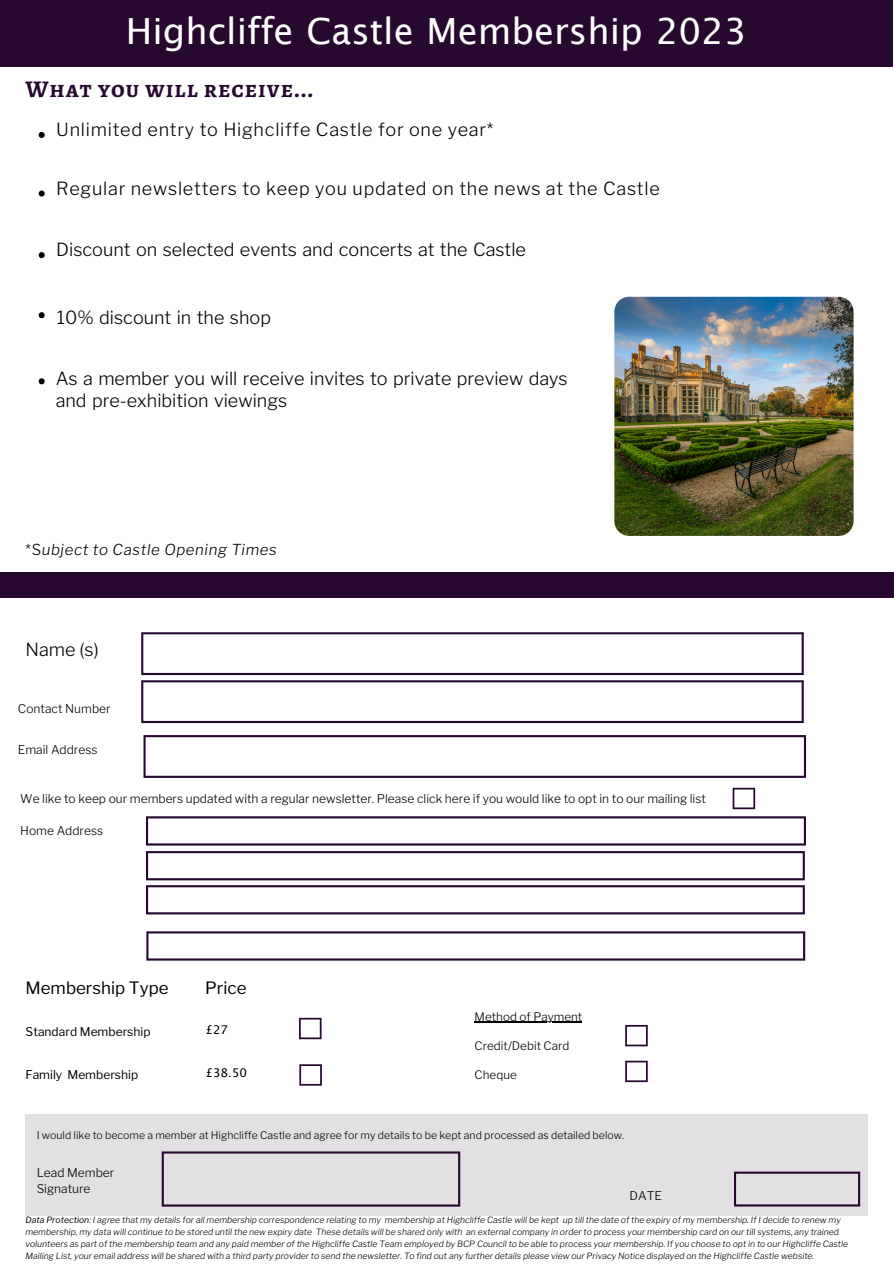
<style>
.page{position:relative;width:894px;height:1264px;background:#fff}
.page>*{position:absolute;margin:0;border:0;box-sizing:border-box;transform-origin:0 0}
.t1{font:36px "Lucida Sans";color:#fff}
.t2{font:700 24px "Alegreya SC";letter-spacing:.04em;color:#27082f}
.t3{font:300 18px/21.6px "Libre Franklin";color:#000}
.t4{font:300 18px "Libre Franklin";letter-spacing:.04em;color:#000}
.t5{font:16.95px "Libre Franklin";color:#000}
.t6{font:italic 300 15px "Libre Franklin";letter-spacing:.04em;color:#000}
.t7{font:300 12px "Libre Franklin";color:#000}
.t8{font:12px "Libre Franklin";color:#000}
.t9{font:12px "Lucida Sans";color:#000}
.t10{font:300 11.7px "Libre Franklin";color:#000}
.t11{font:300 10.5px "Libre Franklin";color:#000}
.t12{font:italic 300 8.55px/11.9px "Libre Franklin";color:#000}
.s1{font-style:normal}
.s2{font-weight:400}
</style>
<div class="page">
<div style="left:0;top:0;width:892px;height:66px;background:#27082f"></div>
<div style="left:0;top:572px;width:893px;height:26px;background:#27082f"></div>
<div style="left:25px;top:1114px;width:843px;height:101px;background:#e3e0e4"></div>
<svg style="left:39px;top:132px;width:6px;height:6px"></svg>
<svg style="left:39px;top:190px;width:6px;height:6px"></svg>
<svg style="left:39px;top:252px;width:6px;height:6px"></svg>
<svg style="left:39px;top:312px;width:6px;height:6px"></svg>
<svg style="left:39px;top:378px;width:6px;height:6px"></svg>
<svg style="left:146px;top:816px;width:659px;height:29px"></svg>
<svg style="left:146px;top:851px;width:658px;height:63px"></svg>
<svg style="left:162px;top:1151px;width:298px;height:55px"></svg>
<svg style="left:734px;top:1171px;width:125px;height:35px"></svg>
<svg style="left:625px;top:1060px;width:22px;height:22px"></svg>
<svg style="left:625px;top:1024px;width:22px;height:22px"></svg>
<svg style="left:146px;top:931px;width:659px;height:29px"></svg>
<img style="left:614px;top:297px;width:239px;height:239px;border-radius:15px">
<hr style="left:474px;top:1021px;width:108px;height:1px;background:#000">
<svg style="left:299px;top:1017px;width:22px;height:22px"></svg>
<svg style="left:299px;top:1064px;width:23px;height:21px"></svg>
<svg style="left:141px;top:632px;width:662px;height:91px"></svg>
<svg style="left:143px;top:735px;width:662px;height:43px"></svg>
<svg style="left:732px;top:787px;width:23px;height:22px"></svg>
<p class="t1" style="left:126px;top:11px;width:622px">Highcliffe Castle Membership 2023</p>
<p class="t2" style="left:25px;top:72px;width:289px">What you will receive...</p>
<p class="t4" style="left:56px;top:119px;width:438px">Unlimited entry to Highcliffe Castle for one year*</p>
<p class="t4" style="left:56px;top:177px;width:605px">Regular newsletters to keep you updated on the news at the Castle</p>
<p class="t3" style="left:56px;top:239px;width:471px">Discount on selected events and concerts at the Castle</p>
<p class="t3" style="left:57px;top:307px;width:215px">10% discount in the shop</p>
<p class="t3" style="left:56px;top:368px;width:513px">As a member you will receive invites to private preview days and pre-exhibition viewings</p>
<p class="t6" style="left:26px;top:540px;width:253px"><span class="s1">*S</span>ubject to Castle Opening Times</p>
<p class="t3" style="left:25px;top:639px;width:75px">Name (s)</p>
<p class="t7" style="left:18px;top:701px;width:94px">Contact Number</p>
<p class="t7" style="left:18px;top:742px;width:81px">Email Address</p>
<p class="t7" style="left:20px;top:791px;width:687px">We like to keep our members updated with a regular newsletter. Please click here if you would like to opt in to our mailing list</p>
<p class="t7" style="left:20px;top:823px;width:84px">Home Address</p>
<p class="t5" style="left:25px;top:978px;width:145px">Membership Type</p>
<p class="t8" style="left:26px;top:1024px;width:126px">Standard Membership</p>
<p class="t8" style="left:25px;top:1067px;width:114px">Family Membership</p>
<p class="t5" style="left:205px;top:978px;width:43px">Price</p>
<p class="t9" style="left:205px;top:1023px;width:24px">£27</p>
<p class="t9" style="left:205px;top:1065px;width:43px">£38.50</p>
<p class="t10" style="left:474px;top:1009px;width:109px">Method of Payment</p>
<p class="t10" style="left:474px;top:1038px;width:96px">Credit/Debit Card</p>
<p class="t10" style="left:474px;top:1067px;width:44px">Cheque</p>
<p class="t11" style="left:37px;top:1128px;width:588px">I would like to become a member at Highcliffe Castle and agree for my details to be kept and processed as detailed below.</p>
<p class="t7" style="left:37px;top:1165px;width:79px">Lead Member</p>
<p class="t7" style="left:37px;top:1181px;width:55px">Signature</p>
<p class="t7" style="left:629px;top:1188px;width:34px">DATE</p>
<p class="t12" style="left:25px;top:1214px;width:824px"><span class="s2">Data Protection</span>: I agree that my details for all membership correspondence relating to my membership at Highcliffe Castle will be kept up till the date of the expiry of my membership. If I decide to renew my membership, my data will continue to be stored until the new expiry date These details will be shared only with an external company in order to process your membership card on our till systems, any trained volunteers as part of the membership team and any paid member of the Highcliffe Castle Team employed by BCP Council to be able to process your membership. If you choose to opt in to our Highcliffe Castle Mailing List, your email address will be shared with a third party provider to send the newsletter. To find out any further details please view our Privacy Notice displayed on the Highcliffe Castle website.</p>
</div>
